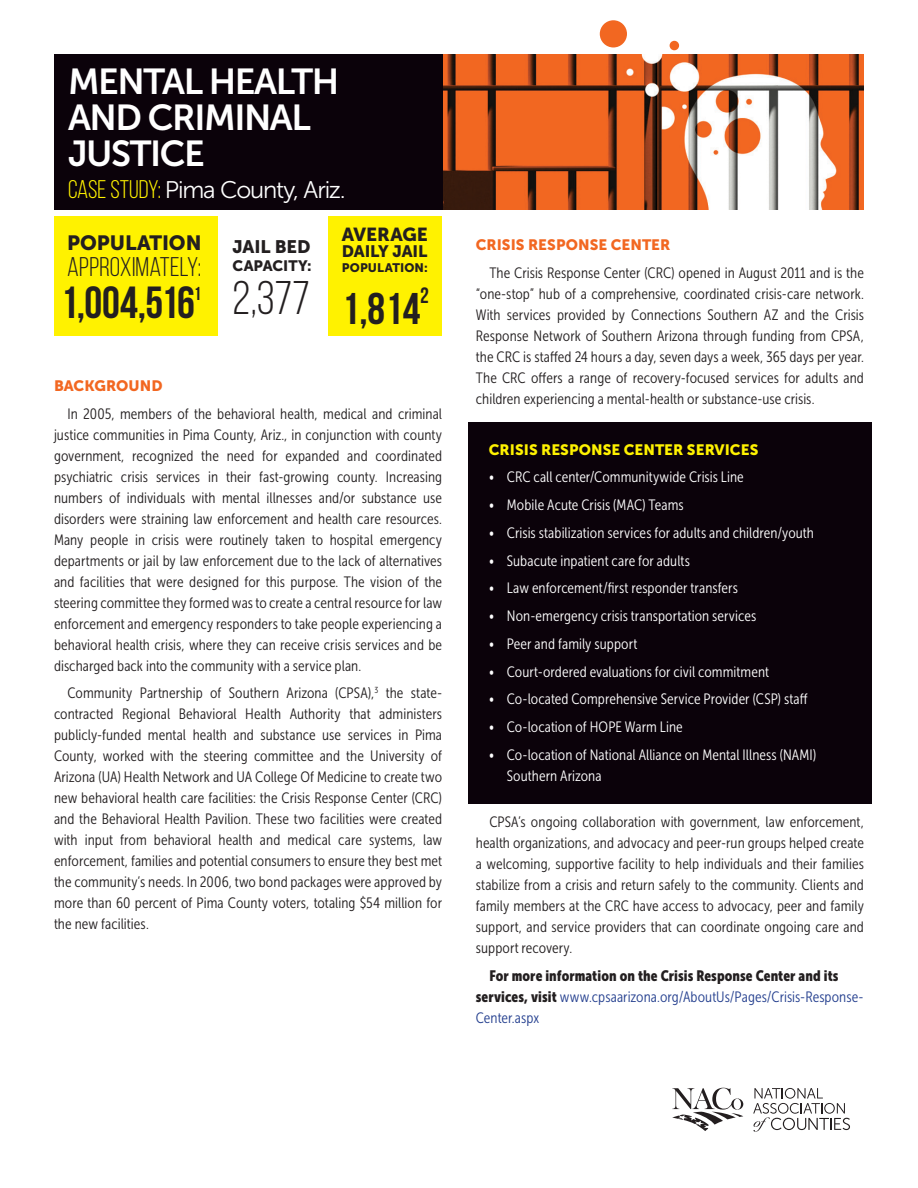
<style>
.page{position:relative;width:918px;height:1188px;background:#fff}
.page>*{position:absolute;margin:0;border:0;box-sizing:border-box;transform-origin:0 0}
.t1{font:47.1px "Bebas Neue";color:#231f20}
.t2{font:45px "Bebas Neue";letter-spacing:-.02em;color:#231f20}
.t3{font:44.4px "Bebas Neue";color:#231f20}
.t4{font:36px/36px "Museo Sans 700";letter-spacing:-.04em;color:#fff}
.t5{font:27px "Bebas Neue";letter-spacing:.01em;color:#231f20}
.t6{font:24px "Museo Sans 300";letter-spacing:-.05em;color:#fff}
.t7{font:22.2px "Bebas Neue";color:#231f20}
.t8{font:20.55px "Museo Sans 900";letter-spacing:-.005em;color:#231f20}
.t9{font:18.75px "Museo Sans 900";color:#231f20}
.t10{font:18.75px "Bebas Neue";color:#231f20}
.t11{font:18px "Museo Sans 900";letter-spacing:-.005em;color:#231f20}
.t12{font:16.5px "Museo Sans 900";letter-spacing:-.005em;color:#231f20}
.body_main{font:15px/21px "Museo Sans Cond 300";letter-spacing:.005em;color:#231f20;text-align:justify}
.t13{font:15px/21px "Museo Sans Cond 300";letter-spacing:.005em;color:#fff}
.body_main-2{font:15px/21px "Museo Sans Cond 900";letter-spacing:.01em;color:#231f20}
.section_heads_orange{font:15px "Museo Sans 900";letter-spacing:.005em;color:#f26721}
.section_heads_yellow{font:15px "Museo Sans 900";letter-spacing:.005em;color:#fff200}
.t14{font:15px "Museo Sans 900";letter-spacing:-.005em;color:#231f20}
.t15{font:12.3px "Museo Sans 900";letter-spacing:.01em;color:#231f20}
.s1{font-family:"Bebas Neue";font-size:25.5px;color:#fff200}
.s2{font-family:"Museo Sans Cond 300";color:#25408f}
</style>
<div class="page">
<div style="left:54px;top:216px;width:163px;height:119px;background:#fff200"></div>
<div style="left:329px;top:216px;width:113px;height:119px;background:#fff200"></div>
<img style="left:442px;top:54px;width:422px;height:155px">
<div style="left:54px;top:54px;width:388px;height:155px;background:#0b020a"></div>
<div style="left:600px;top:20px;width:27px;height:27px;background:#f26721;border-radius:50%"></div>
<div style="left:670px;top:41px;width:9px;height:9px;background:#f26721;border-radius:50%"></div>
<div style="left:468px;top:422px;width:404px;height:382px;background:#0b020a"></div>
<svg style="left:753px;top:1088px;width:97px;height:44px"></svg>
<svg style="left:672px;top:1088px;width:71px;height:43px"></svg>
<p class="t4" style="left:68px;top:63px;width:273px">MENTAL HEALTH<br>AND CRIMINAL<br>JUSTICE</p>
<p class="t6" style="left:68px;top:177px;width:279px"><span class="s1">CASE STUDY:</span> Pima County, Ariz.</p>
<p class="t11" style="left:233px;top:237px;width:79px">JAIL BED</p>
<p class="t14" style="left:233px;top:258px;width:81px">CAPACITY:</p>
<p class="t1" style="left:233px;top:272px;width:79px">2,377</p>
<p class="t9" style="left:342px;top:223px;width:88px">AVERAGE</p>
<p class="t12" style="left:342px;top:242px;width:87px">DAILY JAIL</p>
<p class="t15" style="left:342px;top:261px;width:88px">POPULATION:</p>
<p class="t3" style="left:342px;top:285px;width:80px">1,814</p>
<p class="t7" style="left:420px;top:283px;width:10px">2</p>
<p class="t8" style="left:67px;top:231px;width:136px">POPULATION</p>
<p class="t5" style="left:67px;top:252px;width:135px">APPROXIMATELY:</p>
<p class="t2" style="left:61px;top:278px;width:136px">1,004,516</p>
<p class="t10" style="left:194px;top:283px;width:9px">1</p>
<p class="section_heads_orange" style="left:54px;top:377px;width:110px">BACKGROUND</p>
<p class="body_main" style="left:54px;top:403px;width:390px;text-indent:14px">In 2005, members of the behavioral health, medical and criminal justice communities in Pima County, Ariz., in conjunction with county government, recognized the need for expanded and coordinated psychiatric crisis services in their fast-growing county. Increasing numbers of individuals with mental illnesses and/or substance use disorders were straining law enforcement and health care resources.<br>Many people in crisis were routinely taken to hospital emergency departments or jail by law enforcement due to the lack of alternatives and facilities that were designed for this purpose. The vision of the steering committee they formed was to create a central resource for law enforcement and emergency responders to take people experiencing a behavioral health crisis, where they can receive crisis services and be discharged back into the community with a service plan.</p>
<p class="body_main" style="left:54px;top:683px;width:390px;text-indent:14px">Community Partnership of Southern Arizona (CPSA),<sup>3</sup> the state&shy;contracted Regional Behavioral Health Authority that administers publicly-funded mental health and substance use services in Pima County, worked with the steering committee and the University of Arizona (UA) Health Network and UA College Of Medicine to create two new behavioral health care facilities: the Crisis Response Center (CRC) and the Behavioral Health Pavilion. These two facilities were created with input from behavioral health and medical care systems, law enforcement, families and potential consumers to ensure they best met the community’s needs. In 2006, two bond packages were approved by more than 60 percent of Pima County voters, totaling $54 million for the new facilities.</p>
<p class="section_heads_orange" style="left:476px;top:236px;width:196px">CRISIS RESPONSE CENTER</p>
<p class="body_main" style="left:476px;top:262px;width:390px;text-indent:14px">The Crisis Response Center (CRC) opened in August 2011 and is the “one-stop” hub of a comprehensive, coordinated crisis-care network.<br>With services provided by Connections Southern AZ and the Crisis Response Network of Southern Arizona through funding from CPSA, the CRC is staffed 24 hours a day, seven days a week, 365 days per year.<br>The CRC offers a range of recovery-focused services for adults and children experiencing a mental-health or substance-use crisis.</p>
<p class="section_heads_yellow" style="left:489px;top:441px;width:271px">CRISIS RESPONSE CENTER SERVICES</p>
<p class="t13" style="left:489px;top:467px;width:256px">• CRC call center/Communitywide Crisis Line</p>
<p class="t13" style="left:489px;top:495px;width:196px">• Mobile Acute Crisis (MAC) Teams</p>
<p class="t13" style="left:489px;top:522px;width:327px">• Crisis stabilization services for adults and children/youth</p>
<p class="t13" style="left:489px;top:550px;width:203px">• Subacute inpatient care for adults</p>
<p class="t13" style="left:489px;top:578px;width:251px">• Law enforcement/first responder transfers</p>
<p class="t13" style="left:489px;top:606px;width:269px">• Non-emergency crisis transportation services</p>
<p class="t13" style="left:489px;top:633px;width:150px">• Peer and family support</p>
<p class="t13" style="left:489px;top:661px;width:282px">• Court-ordered evaluations for civil commitment</p>
<p class="t13" style="left:489px;top:689px;width:320px">• Co-located Comprehensive Service Provider (CSP) staff</p>
<p class="t13" style="left:489px;top:717px;width:195px">• Co-location of HOPE Warm Line</p>
<p class="t13" style="left:507px;top:744px;width:311px;text-indent:-18px">• Co-location of National Alliance on Mental Illness (NAMI)<br>Southern Arizona</p>
<p class="body_main" style="left:476px;top:811px;width:390px;text-indent:14px">CPSA’s ongoing collaboration with government, law enforcement, health organizations, and advocacy and peer-run groups helped create a welcoming, supportive facility to help individuals and their families stabilize from a crisis and return safely to the community. Clients and family members at the CRC have access to advocacy, peer and family support, and service providers that can coordinate ongoing care and support recovery.</p>
<p class="body_main-2" style="left:476px;top:965px;width:389px;text-indent:14px">For more information on the Crisis Response Center and its services, visit <span class="s2">www.cpsaarizona.org/AboutUs/Pages/Crisis-Response-<br>Center.aspx</span></p>
</div>
